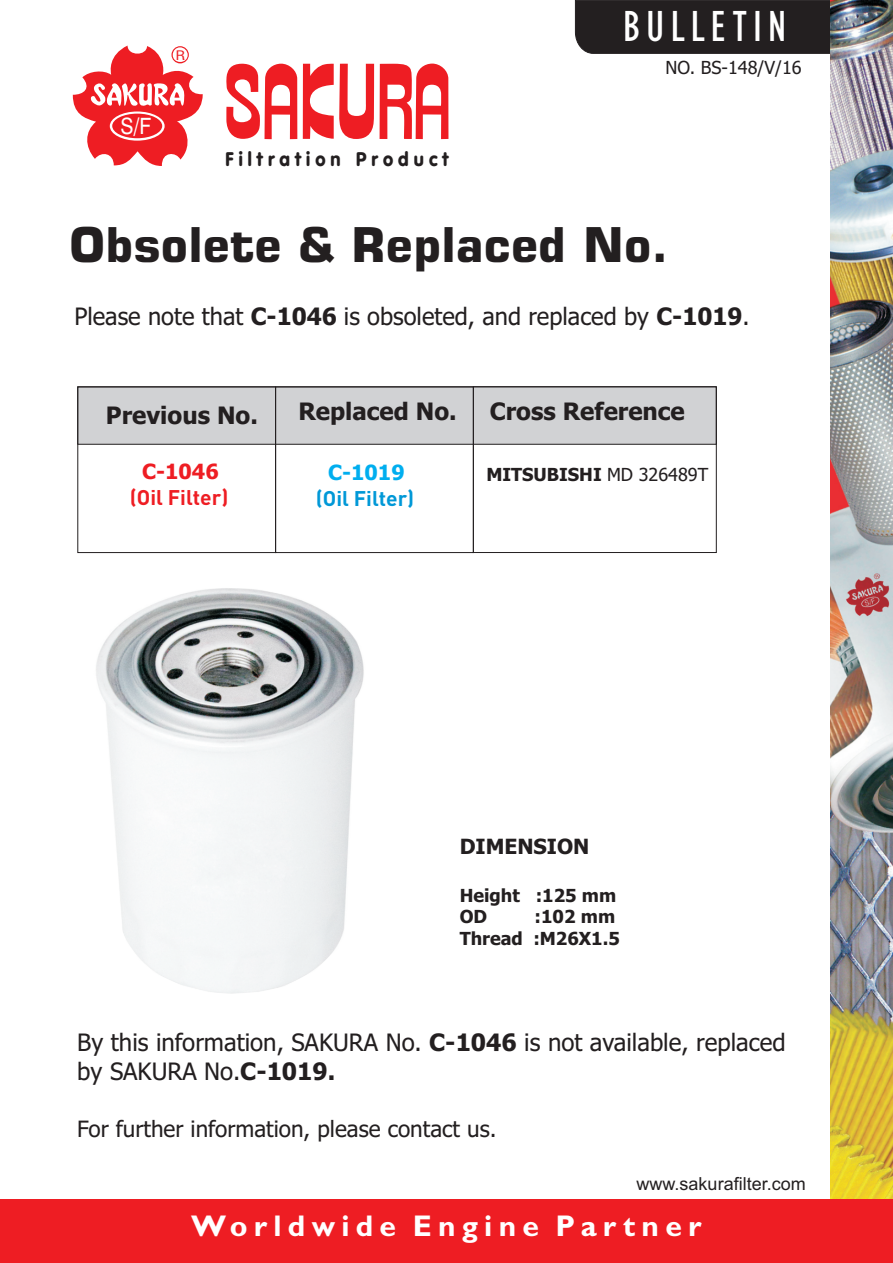
<style>
.page{position:relative;width:893px;height:1263px;background:#fff}
.page>*{position:absolute;margin:0;border:0;box-sizing:border-box;transform-origin:0 0}
.t1{font:700 48px "Square 721 BT";color:#231f20}
.t2{font:condensed 45px "Gill Sans";letter-spacing:.135em;color:#fff}
.t3{font:700 30px "Gill Sans";letter-spacing:.21em;color:#fff}
.t4{font:24px/29px "Tahoma";color:#231f20}
.t5{font:700 24px "Tahoma";color:#231f20}
.t6{font:22.5px "Tahoma";color:#231f20}
.t7{font:22.5px "Swiss 721 BT";color:#fff;scale:.9 1}
.t8{font:700 21px "DIN Pro";color:#ee1d23}
.t9{font:700 21px "DIN Pro";color:#0098d7}
.t10{font:700 21px "Tahoma";color:#231f20}
.t11{font:700 21px "Tahoma";color:#ee1d23}
.t12{font:700 21px "Tahoma";color:#00aeef}
.t13{font:900 19.5px "VAG Rounded";letter-spacing:.28em;color:#231f20;scale:.94 1}
.t14{font:700 18px/21.8px "Tahoma";color:#231f20}
.t15{font:18px "Arial";color:#231f20}
.t16{font:18px "Tahoma";color:#231f20}
.t17{font:condensed 12.75px "Swiss 721 BT";color:#ee1d23;scale:1.28 1}
.s1{font-weight:700}
.s2{font-weight:400}
</style>
<div class="page">
<div style="left:575px;top:0;width:256px;height:54px;background:#231f20"></div>
<img style="left:831px;top:0;width:62px;height:1199px">
<svg style="left:73px;top:46px;width:130px;height:120px"></svg>
<svg style="left:226px;top:63px;width:71px;height:76px"></svg>
<svg style="left:303px;top:64px;width:145px;height:75px"></svg>
<div style="left:0;top:1199px;width:893px;height:64px;background:#ee1d23"></div>
<div style="left:77px;top:386px;width:640px;height:59px;background:#d1d2d4"></div>
<div style="left:78px;top:387px;width:198px;height:166px;border:1px solid #231f20"></div>
<div style="left:275px;top:387px;width:199px;height:166px;border:1px solid #231f20"></div>
<div style="left:473px;top:387px;width:243px;height:166px;border:1px solid #231f20"></div>
<img style="left:96px;top:588px;width:268px;height:406px">
<p class="t7" style="left:120px;top:117px;width:36px">S/F</p>
<p class="t17" style="left:176px;top:50px;width:9px">R</p>
<p class="t13" style="left:226px;top:151px;width:239px">Filtration Product</p>
<h2 class="t2" style="left:623px;top:10px;width:165px">BULLETIN</h2>
<p class="t16" style="left:665px;top:60px;width:138px">NO. BS-148/V/16</p>
<h1 class="t1" style="left:69px;top:226px;width:601px">Obsolete &amp; Replaced No.</h1>
<p class="t4" style="left:74px;top:304px;width:677px">Please note that <span class="s1">C-1046</span> is obsoleted, and replaced by <span class="s1">C-1019</span>.</p>
<p class="t5" style="left:106px;top:405px;width:153px">Previous No.</p>
<p class="t5" style="left:299px;top:402px;width:160px">Replaced No.</p>
<p class="t5" style="left:490px;top:402px;width:197px">Cross Reference</p>
<p class="t11" style="left:142px;top:463px;width:78px">C-1046</p>
<p class="t8" style="left:130px;top:489px;width:100px">(Oil Filter)</p>
<p class="t12" style="left:328px;top:464px;width:78px">C-1019</p>
<p class="t9" style="left:316px;top:490px;width:100px">(Oil Filter)</p>
<p class="t14" style="left:486px;top:465px;width:223px">MITSUBISHI <span class="s2">MD 326489T</span></p>
<p class="t10" style="left:460px;top:838px;width:131px">DIMENSION</p>
<p class="t14" style="left:460px;top:886px;width:158px">Height :125 mm<br>OD</p>
<p class="t14" style="left:460px;top:907px;width:162px;text-align:right">:102 mm<br>Thread :M26X1.5</p>
<p class="t4" style="left:77px;top:1030px;width:710px">By this information, SAKURA No. <span class="s1">C-1046</span> is not available, replaced by SAKURA No.<span class="s1">C-1019.</span></p>
<p class="t6" style="left:77px;top:1119px;width:421px">For further information, please contact us.</p>
<p class="t15" style="left:637px;top:1176px;width:171px">www.sakurafilter.com</p>
<p class="t3" style="left:191px;top:1215px;width:512px">Worldwide Engine Partner</p>
</div>
